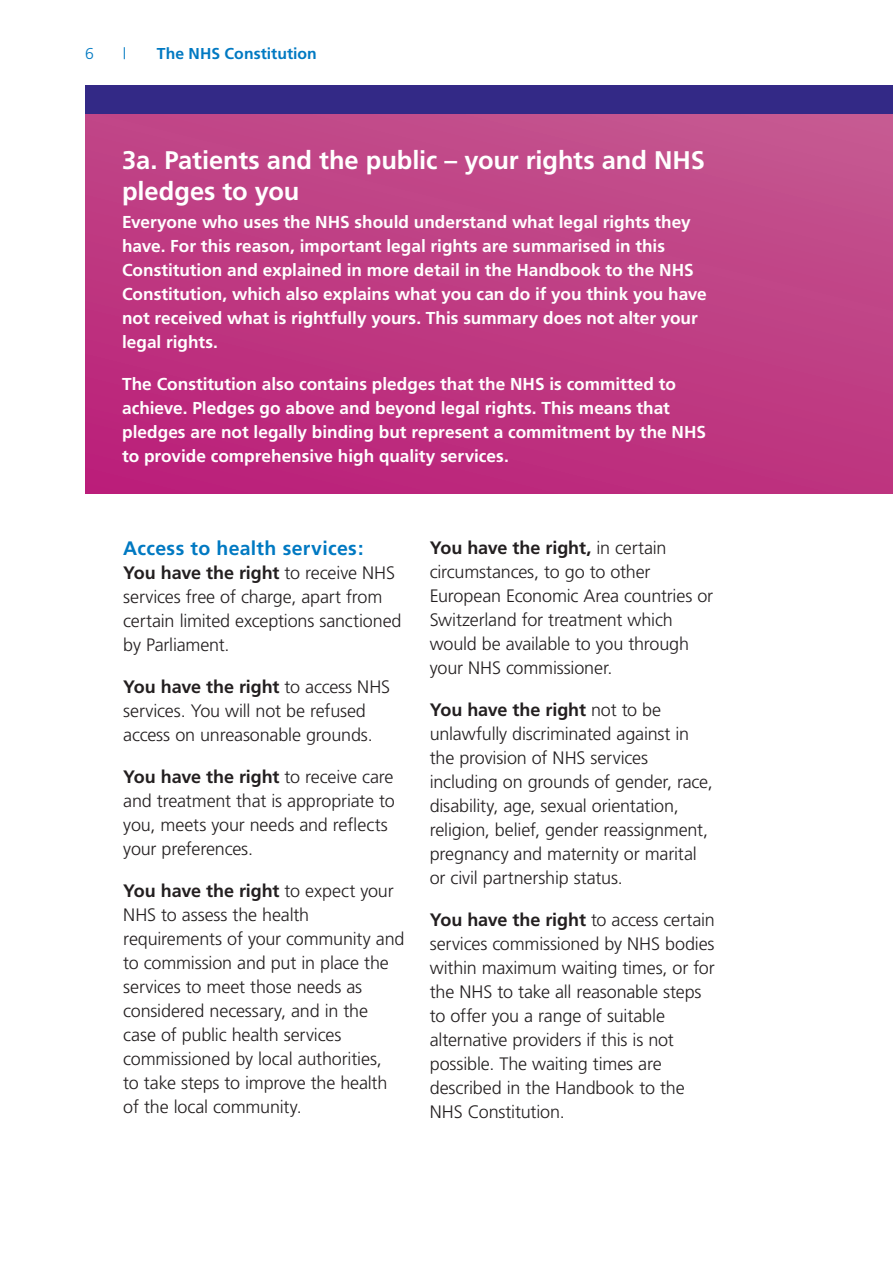
<style>
.page{position:relative;width:893px;height:1263px;background:#fff}
.page>*{position:absolute;margin:0;border:0;box-sizing:border-box;transform-origin:0 0}
.t1{font:700 25.5px/31.5px "Frutiger";letter-spacing:-.005em;color:#fff}
.t2{font:700 19.5px "Frutiger";letter-spacing:.015em;color:#0079c2}
.t3{font:300 18px/24px "Frutiger";letter-spacing:-.01em;color:#231f20}
.t4{font:700 17.25px/24px "Frutiger";color:#fff}
.t5{font:700 15.75px "Frutiger";letter-spacing:.005em;color:#0079c2}
.t6{font:300 15.75px "Frutiger";color:#0079c2}
.s1{font-weight:700}
</style>
<div class="page">
<div style="left:85px;top:85px;width:808px;height:30px;background:#332986"></div>
<div style="left:85px;top:115px;width:808px;height:378px;background:linear-gradient(to bottom,#c2508c,#bc287b)"></div>
<p class="t6" style="left:85px;top:45px;width:10px">6</p>
<p class="t6" style="left:123px;top:45px;width:5px">|</p>
<p class="t5" style="left:157px;top:44px;width:162px">The NHS Constitution</p>
<h2 class="t1" style="left:122px;top:144px;width:584px">3a. Patients and the public – your rights and NHS pledges to you</h2>
<p class="t4" style="left:122px;top:210px;width:586px">Everyone who uses the NHS should understand what legal rights they have. For this reason, important legal rights are summarised in this Constitution and explained in more detail in the Handbook to the NHS Constitution, which also explains what you can do if you think you have not received what is rightfully yours. This summary does not alter your legal rights.</p>
<p class="t4" style="left:122px;top:372px;width:586px">The Constitution also contains pledges that the NHS is committed to achieve. Pledges go above and beyond legal rights. This means that pledges are not legally binding but represent a commitment by the NHS to provide comprehensive high quality services.</p>
<p class="t2" style="left:123px;top:537px;width:242px">Access to health services:</p>
<p class="t3" style="left:123px;top:561px;width:280px"><span class="s1">You have the right</span> to receive NHS services free of charge, apart from certain limited exceptions sanctioned by Parliament.</p>
<p class="t3" style="left:123px;top:675px;width:268px"><span class="s1">You have the right</span> to access NHS services. You will not be refused access on unreasonable grounds.</p>
<p class="t3" style="left:123px;top:765px;width:273px"><span class="s1">You have the right</span> to receive care and treatment that is appropriate to you, meets your needs and reflects your preferences.</p>
<p class="t3" style="left:123px;top:879px;width:283px"><span class="s1">You have the right</span> to expect your<br>NHS to assess the health requirements of your community and to commission and put in place the services to meet those needs as considered necessary, and in the case of public health services commissioned by local authorities,<br>to take steps to improve the health of the local community.</p>
<p class="t3" style="left:430px;top:536px;width:285px"><span class="s1">You have the right,</span> in certain circumstances, to go to other<br>European Economic Area countries or<br>Switzerland for treatment which would be available to you through your NHS commissioner.</p>
<p class="t3" style="left:430px;top:698px;width:284px"><span class="s1">You have the right</span> not to be unlawfully discriminated against in the provision of NHS services including on grounds of gender, race, disability, age, sexual orientation, religion, belief, gender reassignment, pregnancy and maternity or marital or civil partnership status.</p>
<p class="t3" style="left:430px;top:908px;width:287px"><span class="s1">You have the right</span> to access certain services commissioned by NHS bodies within maximum waiting times, or for the NHS to take all reasonable steps to offer you a range of suitable alternative providers if this is not possible. The waiting times are described in the Handbook to the<br>NHS Constitution.</p>
</div>
